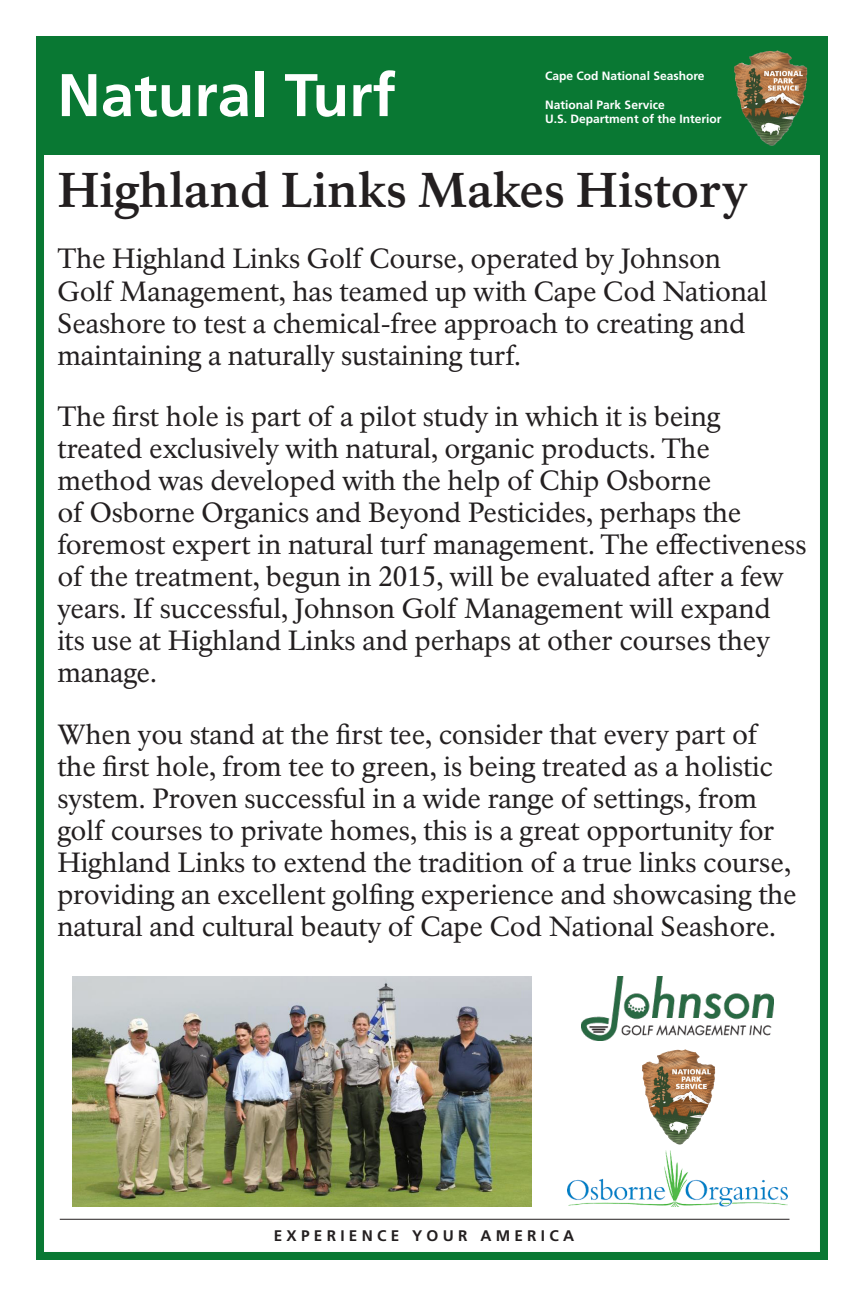
<style>
.page{position:relative;width:864px;height:1296px;background:#fff}
.page>*{position:absolute;margin:0;border:0;box-sizing:border-box;transform-origin:0 0}
.t1{font:700 60.1px "Frutiger LT Std";color:#fff}
.t2{font:700 48.1px "NPS Rawlinson OT";letter-spacing:-.005em;color:#231f20}
.Text{font:27.4px/32px "NPS Rawlinson OT";letter-spacing:-.005em;color:#231f20}
.t3{font:700 15.4px "Frutiger LT Std";color:#231f20}
.t4{font:700 12px "Frutiger LT Std";color:#fff}
</style>
<div class="page">
<div style="left:36px;top:36px;width:792px;height:1224px;border:8px solid #097833"></div>
<div style="left:36px;top:43px;width:791px;height:111px;background:#097833"></div>
<hr style="left:60px;top:1219px;width:730px;height:1px;background:#231f20">
<img style="left:734px;top:50px;width:43px;height:67px">
<img style="left:72px;top:976px;width:459px;height:230px">
<img style="left:568px;top:1151px;width:220px;height:55px">
<img style="left:582px;top:976px;width:192px;height:64px">
<img style="left:642px;top:1049px;width:43px;height:86px">
<p class="t1" style="left:57px;top:60px;width:340px">Natural Turf</p>
<p class="t4" style="left:545px;top:69px;width:161px">Cape Cod National Seashore</p>
<p class="t4" style="left:545px;top:98px;width:121px">National Park Service</p>
<p class="t4" style="left:545px;top:112px;width:178px">U.S. Department of the Interior</p>
<p class="t2" style="left:57px;top:161px;width:692px">Highland Links Makes History</p>
<p class="Text" style="left:57px;top:243px;width:712px">The Highland Links Golf Course, operated by Johnson Golf Management, has teamed up with Cape Cod National Seashore to test a chemical-free approach to creating and maintaining a naturally sustaining turf.</p>
<p class="Text" style="left:57px;top:401px;width:751px">The first hole is part of a pilot study in which it is being treated exclusively with natural, organic products. The method was developed with the help of Chip Osborne<br>of Osborne Organics and Beyond Pesticides, perhaps the foremost expert in natural turf management. The effectiveness of the treatment, begun in 2015, will be evaluated after a few years. If successful, Johnson Golf Management will expand<br>its use at Highland Links and perhaps at other courses they manage.</p>
<p class="Text" style="left:57px;top:719px;width:741px">When you stand at the first tee, consider that every part of the first hole, from tee to green, is being treated as a holistic system. Proven successful in a wide range of settings, from golf courses to private homes, this is a great opportunity for Highland Links to extend the tradition of a true links course, providing an excellent golfing experience and showcasing the natural and cultural beauty of Cape Cod National Seashore.</p>
<p class="t3" style="left:274px;top:1227px;width:302px">E X P E R I E N C E Y O U R A M E R I C A</p>
</div>
